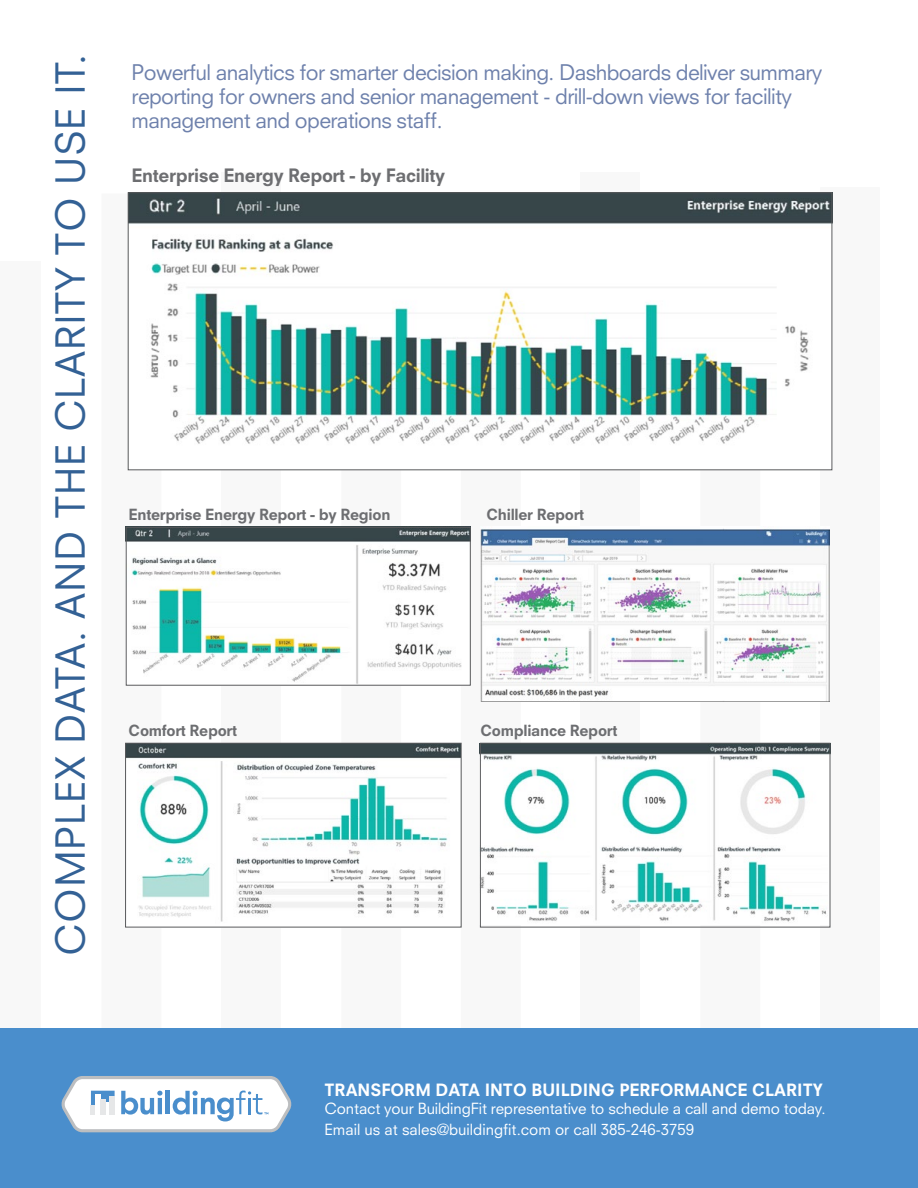
<style>
.page{position:relative;width:918px;height:1188px;background:#fff}
.page>*{position:absolute;margin:0;border:0;box-sizing:border-box;transform-origin:0 0}
.t1{font:39px "Neuzeit SLT Std";letter-spacing:.02em;color:#336195}
.t2{font:21px/24px "Neuzeit SLT Std";letter-spacing:-.03em;color:#6e81ac}
.t3{font:800 18px "Neuzeit SLT Std";letter-spacing:-.02em;color:#6d6e71}
.t4{font:800 16.5px "Neuzeit SLT Std";color:#fff}
.t5{font:15px/21.6px "Neuzeit SLT Std";letter-spacing:-.01em;color:#fff}
.t6{font:800 15px "Neuzeit SLT Std";letter-spacing:-.02em;color:#6d6e71}
</style>
<div class="page">
<div style="left:0;top:261px;width:42px;height:927px;background:#f8f8f8"></div>
<svg style="left:125px;top:193px;width:36px;height:735px"></svg>
<div style="left:221px;top:172px;width:60px;height:1016px;background:#f8f8f8"></div>
<div style="left:580px;top:173px;width:60px;height:1015px;background:#f8f8f8"></div>
<svg style="left:341px;top:470px;width:60px;height:458px"></svg>
<svg style="left:461px;top:470px;width:60px;height:458px"></svg>
<div style="left:0;top:1028px;width:918px;height:160px;background:#4a8ecc"></div>
<svg style="left:61px;top:1076px;width:231px;height:57px"></svg>
<img style="left:130px;top:193px;width:703px;height:276px">
<img style="left:127px;top:745px;width:333px;height:180px">
<img style="left:482px;top:743px;width:349px;height:181px">
<div style="left:125px;top:743px;width:337px;height:184px;border:1px solid #58595b"></div>
<div style="left:480px;top:743px;width:350px;height:184px;border:1px solid #58595b"></div>
<img style="left:481px;top:527px;width:348px;height:175px">
<img style="left:128px;top:529px;width:341px;height:155px">
<div style="left:126px;top:527px;width:345px;height:159px;border:1px solid #58595b"></div>
<h1 class="t1" style="left:47px;top:956px;width:903px;rotate:-90deg">COMPLEX DATA. AND THE CLARITY TO USE IT.</h1>
<p class="t2" style="left:132px;top:60px;width:692px">Powerful analytics for smarter decision making. Dashboards deliver summary reporting for owners and senior management - drill-down views for facility management and operations staff.</p>
<p class="t3" style="left:132px;top:164px;width:315px">Enterprise Energy Report - by Facility</p>
<p class="t6" style="left:129px;top:505px;width:263px">Enterprise Energy Report - by Region</p>
<p class="t6" style="left:487px;top:505px;width:99px">Chiller Report</p>
<p class="t6" style="left:129px;top:721px;width:110px">Comfort Report</p>
<p class="t6" style="left:481px;top:721px;width:138px">Compliance Report</p>
<p class="t4" style="left:325px;top:1080px;width:500px">TRANSFORM DATA INTO BUILDING PERFORMANCE CLARITY</p>
<p class="t5" style="left:325px;top:1097px;width:503px">Contact your BuildingFit representative to schedule a call and demo today.<br>Email us at sales@buildingfit.com or call 385-246-3759</p>
</div>
